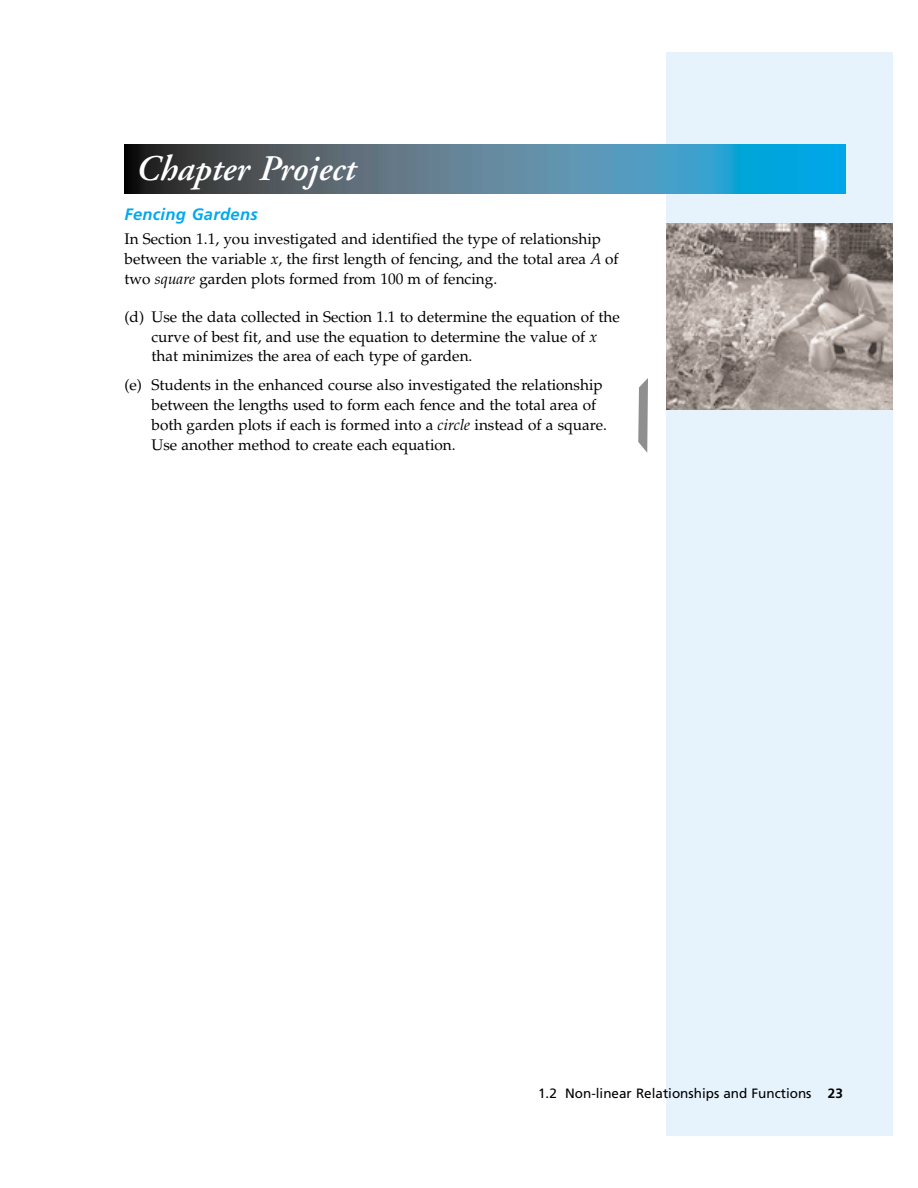
<style>
.page{position:relative;width:918px;height:1188px;background:#fff}
.page>*{position:absolute;margin:0;border:0;box-sizing:border-box;transform-origin:0 0}
.t1{font:italic 600 36px "Adobe Garamond";color:#fff}
.t2{font:italic 700 16.5px "Frutiger";letter-spacing:.02em;color:#00a9ec}
.t3{font:15.3px/20px "Palatino";color:#000}
.t4{font:13.5px "Frutiger";color:#000}
.s1{font-style:italic}
.s2{font-weight:700}
</style>
<div class="page">
<div style="left:666px;top:52px;width:226px;height:1084px;background:#e6f3fc"></div>
<img style="left:124px;top:144px;width:722px;height:50px">
<img style="left:666px;top:224px;width:226px;height:185px">
<svg style="left:638px;top:378px;width:10px;height:75px"></svg>
<h1 class="t1" style="left:136px;top:154px;width:221px">Chapter Project</h1>
<p class="t2" style="left:124px;top:207px;width:135px">Fencing Gardens</p>
<p class="t3" style="left:124px;top:231px;width:496px">In Section 1.1, you investigated and identified the type of relationship between the variable <span class="s1">x</span>, the first length of fencing, and the total area <span class="s1">A</span> of two <span class="s1">square</span> garden plots formed from 100 m of fencing.</p>
<p class="t3" style="left:152px;top:308px;width:470px;text-indent:-27px">(d) Use the data collected in Section 1.1 to determine the equation of the curve of best fit, and use the equation to determine the value of <span class="s1">x </span>that minimizes the area of each type of garden.</p>
<p class="t3" style="left:152px;top:377px;width:457px;text-indent:-27px">(e) Students in the enhanced course also investigated the relationship between the lengths used to form each fence and the total area of both garden plots if each is formed into a <span class="s1">circle</span> instead of a square.<br>Use another method to create each equation.</p>
<p class="t4" style="left:538px;top:1088px;width:306px">1.2 Non-linear Relationships and Functions <span class="s2">23</span></p>
</div>
